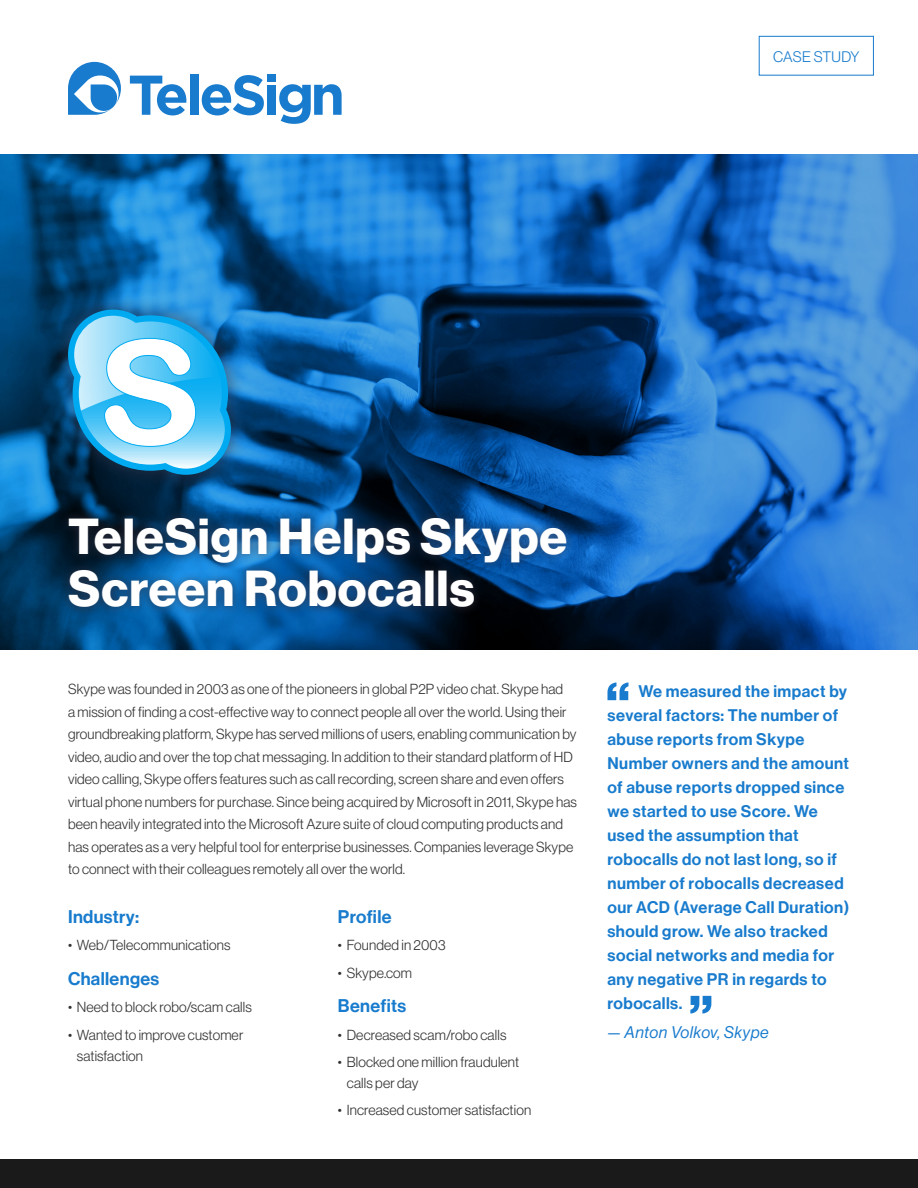
<style>
.page{position:relative;width:918px;height:1188px;background:#fff}
.page>*{position:absolute;margin:0;border:0;box-sizing:border-box;transform-origin:0 0}
.Benefit_Body{font:700 49.5px/52.5px "Neue Haas Display";letter-spacing:.02em;color:#fff}
.Benefit_Body-2{font:18px "Neue Haas Display Mediu";letter-spacing:.02em;color:#187bcd}
.t1{font:16.5px/24px "Neue Haas Display Mediu";letter-spacing:.03em;color:#187bcd}
.t2{font:italic 16.5px "Neue Haas Display";letter-spacing:.03em;color:#187bcd}
.Benefit_Body-3{font:300 15px "Neue Haas Display";letter-spacing:.01em;color:#187bcd}
.Benefit_Body-4{font:300 14.25px/22.5px "Neue Haas Display";letter-spacing:.01em;color:#303030}
.s1{font-style:normal}
</style>
<div class="page">
<svg style="left:130px;top:76px;width:56px;height:39px"></svg>
<div style="left:190px;top:74px;width:8px;height:41px;background:#187bcd"></div>
<svg style="left:202px;top:75px;width:62px;height:40px"></svg>
<div style="left:267px;top:74px;width:9px;height:7px;background:#187bcd"></div>
<div style="left:267px;top:85px;width:9px;height:30px;background:#187bcd"></div>
<svg style="left:279px;top:84px;width:63px;height:40px"></svg>
<svg style="left:68px;top:62px;width:53px;height:53px"></svg>
<svg style="left:607px;top:682px;width:21px;height:18px"></svg>
<svg style="left:690px;top:996px;width:21px;height:18px"></svg>
<div style="left:759px;top:36px;width:115px;height:39px;border:1px solid #187bcd"></div>
<svg style="left:0;top:154px;width:918px;height:496px;background:#1961a5"></svg>
<div style="left:50px;top:292px;width:199px;height:201px;background:#343345;opacity:.75"></div>
<svg style="left:68px;top:310px;width:163px;height:165px"></svg>
<div style="left:60px;top:509px;width:516px;height:108px;background:#343345;opacity:.75"></div>
<div style="left:0;top:1160px;width:918px;height:28px;background:#1a1a1a"></div>
<p class="Benefit_Body" style="left:68px;top:511px;width:501px">TeleSign Helps Skype<br>Screen Robocalls</p>
<p class="Benefit_Body-3" style="left:773px;top:48px;width:88px">CASE STUDY</p>
<p class="Benefit_Body-4" style="left:68px;top:678px;width:510px">Skype was founded in 2003 as one of the pioneers in global P2P video chat. Skype had<br>a mission of finding a cost-effective way to connect people all over the world. Using their groundbreaking platform, Skype has served millions of users, enabling communication by video, audio and over the top chat messaging. In addition to their standard platform of HD video calling, Skype offers features such as call recording, screen share and even offers virtual phone numbers for purchase. Since being acquired by Microsoft in 2011, Skype has been heavily integrated into the Microsoft Azure suite of cloud computing products and has operates as a very helpful tool for enterprise businesses. Companies leverage Skype to connect with their colleagues remotely all over the world.</p>
<p class="t1" style="left:608px;top:680px;width:243px;text-indent:31px">We measured the impact by several factors: The number of abuse reports from Skype<br>Number owners and the amount of abuse reports dropped since we started to use Score. We used the assumption that robocalls do not last long, so if number of robocalls decreased our ACD (Average Call Duration) should grow. We also tracked social networks and media for any negative PR in regards to robocalls.</p>
<p class="t2" style="left:608px;top:1023px;width:163px"><span class="s1">—</span> Anton Volkov, Skype</p>
<p class="Benefit_Body-2" style="left:338px;top:906px;width:55px">Profile</p>
<p class="Benefit_Body-4" style="left:338px;top:934px;width:109px">• Founded in 2003</p>
<p class="Benefit_Body-4" style="left:338px;top:961px;width:76px">• Skype.com</p>
<p class="Benefit_Body-2" style="left:338px;top:995px;width:70px">Benefits</p>
<p class="Benefit_Body-4" style="left:338px;top:1023px;width:170px">• Decreased scam/robo calls</p>
<p class="Benefit_Body-4" style="left:347px;top:1051px;width:174px;line-height:21px;text-indent:-9px">• Blocked one million fraudulent calls per day</p>
<p class="Benefit_Body-4" style="left:338px;top:1099px;width:195px">• Increased customer satisfaction</p>
<p class="Benefit_Body-2" style="left:68px;top:906px;width:73px">Industry:</p>
<p class="Benefit_Body-4" style="left:68px;top:934px;width:164px">• Web/Telecommunications</p>
<p class="Benefit_Body-2" style="left:68px;top:968px;width:93px">Challenges</p>
<p class="Benefit_Body-4" style="left:68px;top:996px;width:185px">• Need to block robo/scam calls</p>
<p class="Benefit_Body-4" style="left:77px;top:1024px;width:168px;line-height:21px;text-indent:-9px">• Wanted to improve customer satisfaction</p>
</div>
